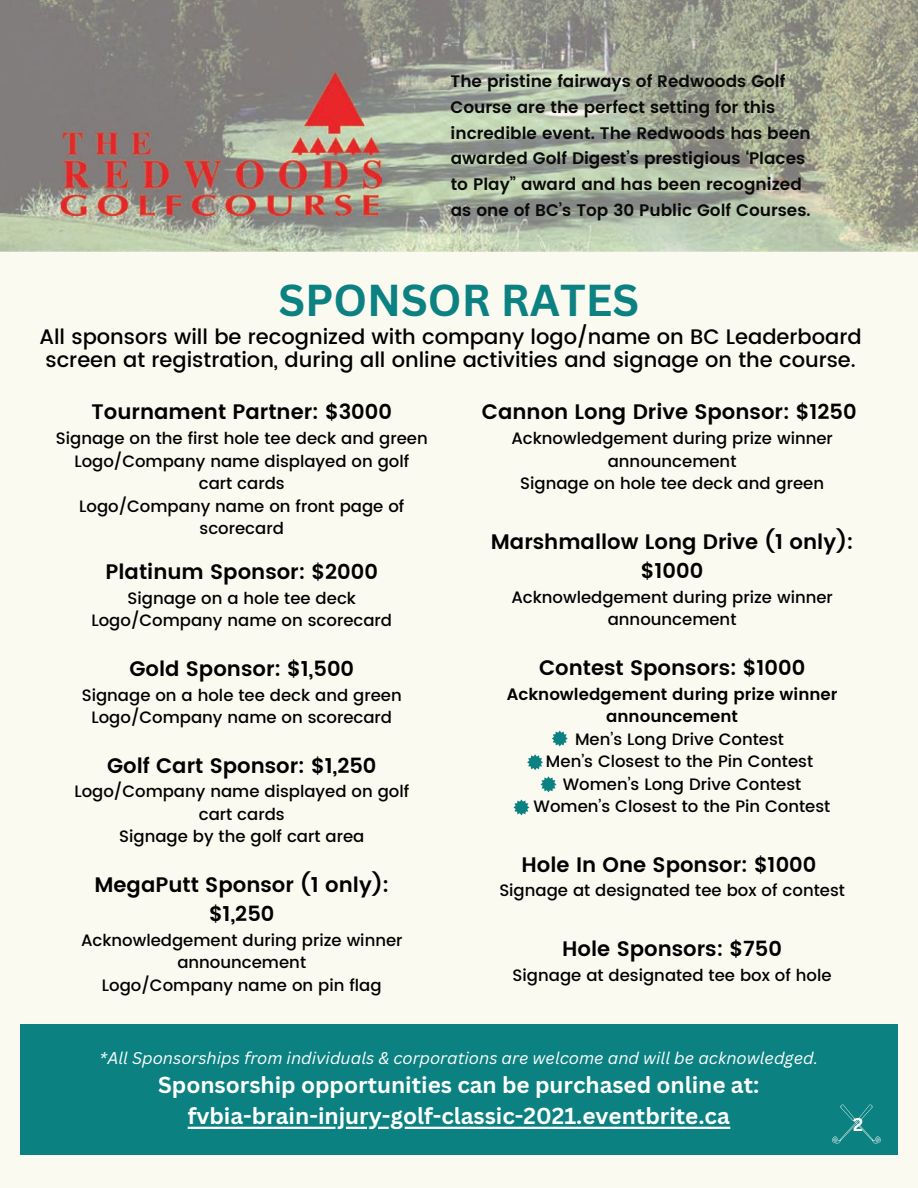
<style>
.page{position:relative;width:918px;height:1188px;background:#fafaf0}
.page>*{position:absolute;margin:0;border:0;box-sizing:border-box;transform-origin:0 0}
.t1{font:700 43.5px "Canva Sans";color:#0c8181}
.t2{font:700 22.5px/31.5px "Canva Sans";color:#fff;text-align:center}
.t3{font:600 21px/29.2px "Poppins";color:#000;text-align:center}
.t4{font:500 21px/22.5px "Poppins";color:#000}
.t5{font:700 18px "Canva Sans";color:#fff}
.t6{font:600 16.8px/26px "Poppins";color:#0a0a0a}
.t7{font:500 16.5px/22.5px "Poppins";color:#000;text-align:center}
.t8{font:italic 16.5px "Canva Sans";color:#fff}
.t9{font:600 16.5px/22.5px "Poppins";color:#000;text-align:center}
</style>
<div class="page">
<img style="left:0;top:0;width:918px;height:252px">
<div style="left:20px;top:1024px;width:878px;height:130px;background:#0c8181"></div>
<svg style="left:552px;top:731px;width:16px;height:15px"></svg>
<svg style="left:527px;top:754px;width:16px;height:16px"></svg>
<svg style="left:541px;top:776px;width:15px;height:16px"></svg>
<svg style="left:513px;top:799px;width:16px;height:16px"></svg>
<hr style="left:405px;top:1127px;width:325px;height:2px;background:#fff">
<svg style="left:378px;top:1127px;width:11px;height:2px"></svg>
<hr style="left:346px;top:1127px;width:21px;height:2px;background:#fff">
<hr style="left:188px;top:1127px;width:148px;height:2px;background:#fff">
<svg style="left:832px;top:1105px;width:49px;height:39px"></svg>
<img style="left:61px;top:72px;width:321px;height:143px">
<p class="t6" style="left:451px;top:68px;width:362px">The pristine fairways of Redwoods Golf Course are the perfect setting for this incredible event. The Redwoods has been awarded Golf Digest’s prestigious ‘Places to Play” award and has been recognized as one of BC’s Top 30 Public Golf Courses.</p>
<h1 class="t1" style="left:278px;top:270px;width:362px">SPONSOR RATES</h1>
<p class="t4" style="left:39px;top:326px;width:824px">All sponsors will be recognized with company logo/name on BC Leaderboard screen at registration, during all online activities and signage on the course.</p>
<p class="t3" style="left:92px;top:398px;width:302px">Tournament Partner: $3000</p>
<p class="t7" style="left:56px;top:427px;width:373px">Signage on the first hole tee deck and green<br>Logo/Company name displayed on golf cart cards<br>Logo/Company name on front page of scorecard</p>
<p class="t3" style="left:106px;top:557px;width:274px">Platinum Sponsor: $2000</p>
<p class="t7" style="left:91px;top:587px;width:302px">Signage on a hole tee deck<br>Logo/Company name on scorecard</p>
<p class="t3" style="left:129px;top:654px;width:226px">Gold Sponsor: $1,500</p>
<p class="t7" style="left:82px;top:684px;width:322px">Signage on a hole tee deck and green<br>Logo/Company name on scorecard</p>
<p class="t3" style="left:107px;top:751px;width:271px">Golf Cart Sponsor: $1,250</p>
<p class="t7" style="left:74px;top:780px;width:336px">Logo/Company name displayed on golf cart cards<br>Signage by the golf cart area</p>
<p class="t3" style="left:94px;top:870px;width:296px">MegaPutt Sponsor (1 only): $1,250</p>
<p class="t7" style="left:81px;top:929px;width:323px">Acknowledgement during prize winner announcement<br>Logo/Company name on pin flag</p>
<p class="t3" style="left:482px;top:398px;width:376px">Cannon Long Drive Sponsor: $1250</p>
<p class="t7" style="left:511px;top:427px;width:323px">Acknowledgement during prize winner announcement<br>Signage on hole tee deck and green</p>
<p class="t3" style="left:491px;top:527px;width:364px">Marshmallow Long Drive (1 only): $1000</p>
<p class="t7" style="left:511px;top:586px;width:323px">Acknowledgement during prize winner announcement</p>
<p class="t3" style="left:539px;top:653px;width:268px">Contest Sponsors: $1000</p>
<p class="t9" style="left:507px;top:683px;width:332px">Acknowledgement during prize winner announcement</p>
<p class="t7" style="left:534px;top:728px;width:298px">Men’s Long Drive Contest<br>Men’s Closest to the Pin Contest<br>Women’s Long Drive Contest<br>Women’s Closest to the Pin Contest</p>
<p class="t3" style="left:522px;top:850px;width:296px">Hole In One Sponsor: $1000</p>
<p class="t7" style="left:499px;top:879px;width:347px">Signage at designated tee box of contest</p>
<p class="t3" style="left:562px;top:934px;width:221px">Hole Sponsors: $750</p>
<p class="t7" style="left:513px;top:964px;width:320px">Signage at designated tee box of hole</p>
<p class="t8" style="left:100px;top:1046px;width:720px">*All Sponsorships from individuals &amp; corporations are welcome and will be acknowledged.</p>
<h2 class="t2" style="left:158px;top:1068px;width:603px">Sponsorship opportunities can be purchased online at: fvbia-brain-injury-golf-classic-2021.eventbrite.ca</h2>
<p class="t5" style="left:853px;top:1112px;width:12px">2</p>
</div>
